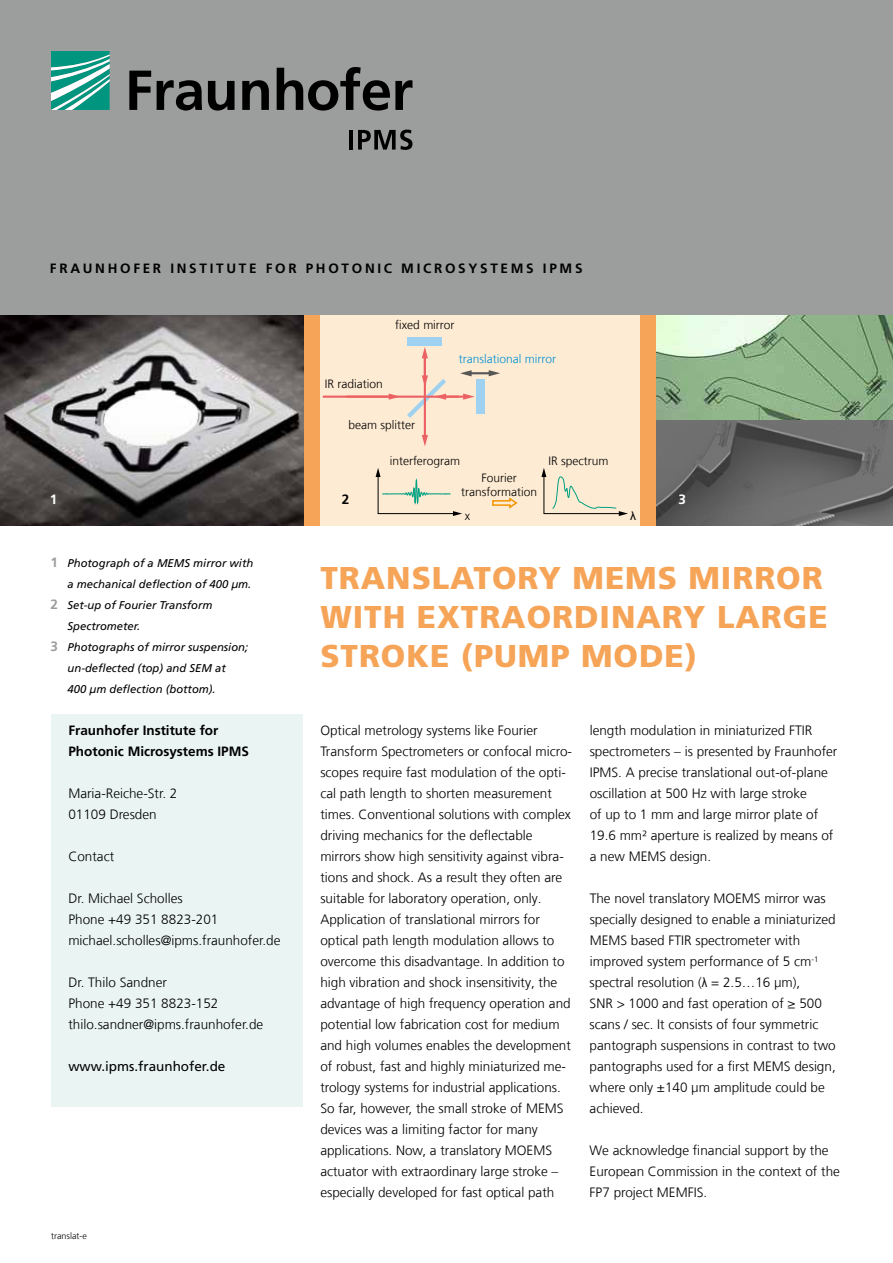
<style>
.page{position:relative;width:893px;height:1263px;background:#fff}
.page>*{position:absolute;margin:0;border:0;box-sizing:border-box;transform-origin:0 0}
.t1{font:900 31.5px/39px "Frutiger LT Com";letter-spacing:.03em;color:#f6a457}
.Text{font:300 13.5px/21px "Frutiger LT Com";color:#000}
.Imprint{font:300 13.5px "Frutiger LT Com";color:#000}
.Inst-name{font:700 13.5px "Frutiger LT Com";letter-spacing:.2em;color:#000}
.Imprint-2{font:700 13.5px/21px "Frutiger LT Com";color:#000}
.Imprint-3{font:13.5px "Frutiger LT Com";color:#000}
.PicNum{font:700 13.5px "Frutiger LT Com";color:#fff}
.PicNum-2{font:700 13.5px "Frutiger LT Com";color:#000}
.t2{font:300 12px/14.4px "Frutiger LT Com";color:#000;text-align:center}
.t3{font:300 12px "Frutiger LT Com";color:#0092d4}
.t4{font:12px "Arial";color:#000}
.t5{font:italic 11.25px/21px "Frutiger LT Com";color:#000}
.t6{font:300 9px "Frutiger LT Com";color:#000}
.s1{font-weight:700;font-style:normal;font-size:13.5px;color:#9c9d9d}
.s2{font-family:"Arial Narrow";font-weight:400}
</style>
<div class="page">
<div style="left:0;top:0;width:893px;height:315px;background:#9c9d9d"></div>
<svg style="left:51px;top:51px;width:59px;height:59px"></svg>
<svg style="left:129px;top:67px;width:283px;height:44px"></svg>
<hr style="left:349px;top:130px;width:4px;height:20px;background:#000">
<svg style="left:358px;top:130px;width:54px;height:20px"></svg>
<div style="left:0;top:315px;width:893px;height:210px;background:#f6a457"></div>
<div style="left:51px;top:714px;width:252px;height:392px;background:#eaf5f3"></div>
<img style="left:0;top:315px;width:303px;height:210px">
<img style="left:657px;top:315px;width:236px;height:105px">
<svg style="left:657px;top:420px;width:236px;height:105px;fill:#6c6c6c"></svg>
<div style="left:320px;top:315px;width:320px;height:210px;background:#feebd3"></div>
<svg style="left:376px;top:468px;width:86px;height:48px"></svg>
<svg style="left:541px;top:468px;width:87px;height:48px"></svg>
<div style="left:408px;top:337px;width:34px;height:9px;background:#9fd2f1"></div>
<div style="left:476px;top:380px;width:8px;height:34px;background:#9fd2f1"></div>
<svg style="left:492px;top:497px;width:26px;height:12px"></svg>
<hr style="left:346px;top:396px;width:113px;height:2px;background:#ec6163">
<hr style="left:424px;top:358px;width:2px;height:79px;background:#ec6163">
<svg style="left:422px;top:435px;width:6px;height:11px"></svg>
<hr style="left:323px;top:396px;width:68px;height:2px;background:#ec6163">
<svg style="left:389px;top:393px;width:11px;height:7px"></svg>
<svg style="left:422px;top:347px;width:6px;height:11px"></svg>
<hr style="left:444px;top:396px;width:21px;height:2px;background:#ec6163">
<svg style="left:463px;top:393px;width:12px;height:7px"></svg>
<svg style="left:407px;top:375px;width:39px;height:43px"></svg>
<hr style="left:469px;top:372px;width:22px;height:2px;background:#565656">
<svg style="left:489px;top:370px;width:11px;height:6px"></svg>
<svg style="left:460px;top:370px;width:12px;height:6px"></svg>
<p class="Inst-name" style="left:50px;top:260px;width:534px">FRAUNHOFER INSTITUTE FOR PHOTONIC MICROSYSTEMS IPMS</p>
<p class="t2" style="left:395px;top:317px;width:61px">fixed mirror</p>
<p class="t2" style="left:325px;top:377px;width:60px">IR radiation</p>
<p class="t2" style="left:348px;top:417px;width:68px">beam splitter</p>
<p class="t3" style="left:459px;top:351px;width:99px">translational mirror</p>
<p class="PicNum" style="left:50px;top:491px;width:9px">1</p>
<p class="t5" style="left:51px;top:553px;width:204px;text-align:right"><span class="s1">1</span> Photograph of a MEMS mirror with a mechanical deflection of 400 µm.</p>
<p class="t5" style="left:68px;top:595px;width:146px;text-indent:-17px"><span class="s1">2</span> Set-up of Fourier Transform<br>Spectrometer.</p>
<p class="t5" style="left:68px;top:637px;width:182px;text-indent:-17px"><span class="s1">3</span> Photographs of mirror suspension; un-deflected (top) and SEM at<br>400 µm deflection (bottom).</p>
<p class="Imprint-2" style="left:68px;top:720px;width:182px">Fraunhofer Institute for<br>Photonic Microsystems IPMS</p>
<p class="Imprint" style="left:68px;top:785px;width:110px">Maria-Reiche-Str. 2</p>
<p class="Imprint" style="left:68px;top:806px;width:90px">01109 Dresden</p>
<p class="Imprint" style="left:68px;top:848px;width:47px">Contact</p>
<p class="Imprint" style="left:68px;top:890px;width:116px">Dr. Michael Scholles</p>
<p class="Imprint" style="left:68px;top:911px;width:151px">Phone +49 351 8823-201</p>
<p class="Imprint" style="left:68px;top:933px;width:214px">michael.scholles@ipms.fraunhofer.de</p>
<p class="Imprint" style="left:68px;top:975px;width:100px">Dr. Thilo Sandner</p>
<p class="Imprint" style="left:68px;top:996px;width:151px">Phone +49 351 8823-152</p>
<p class="Imprint" style="left:68px;top:1017px;width:196px">thilo.sandner@ipms.fraunhofer.de</p>
<p class="Imprint-3" style="left:68px;top:1058px;width:159px">www.ipms.fraunhofer.de</p>
<p class="t6" style="left:51px;top:1231px;width:37px">translat-e</p>
<p class="PicNum-2" style="left:342px;top:491px;width:9px">2</p>
<p class="t2" style="left:390px;top:453px;width:72px">interferogram</p>
<p class="t2" style="left:548px;top:453px;width:61px">IR spectrum</p>
<p class="t2" style="left:461px;top:470px;width:77px">Fourier transformation</p>
<p class="t2" style="left:465px;top:509px;width:7px">x</p>
<p class="t4" style="left:630px;top:508px;width:7px">λ</p>
<p class="PicNum" style="left:678px;top:491px;width:9px">3</p>
<p class="t1" style="left:320px;top:558px;width:509px">TRANSLATORY MEMS MIRROR<br>WITH EXTRAORDINARY LARGE<br>STROKE (PUMP MODE)</p>
<p class="Text" style="left:320px;top:720px;width:253px">Optical metrology systems like Fourier Transform Spectrometers or confocal micro&shy;scopes require fast modulation of the opti&shy;cal path length to shorten measurement times. Conventional solutions with complex driving mechanics for the deflectable mirrors show high sensitivity against vibra&shy;tions and shock. As a result they often are suitable for laboratory operation, only.<br>Application of translational mirrors for optical path length modulation allows to overcome this disadvantage. In addition to high vibration and shock insensitivity, the advantage of high frequency operation and potential low fabrication cost for medium and high volumes enables the development of robust, fast and highly miniaturized me&shy;trology systems for industrial applications.<br>So far, however, the small stroke of MEMS devices was a limiting factor for many applications. Now, a translatory MOEMS actuator with extraordinary large stroke – especially developed for fast optical path</p>
<p class="Text" style="left:590px;top:720px;width:249px">length modulation in miniaturized FTIR spectrometers – is presented by Fraunhofer IPMS. A precise translational out-of-plane oscillation at 500 Hz with large stroke<br>of up to 1 mm and large mirror plate of 19.6 mm² aperture is realized by means of a new MEMS design.</p>
<p class="Text" style="left:590px;top:888px;width:248px">The novel translatory MOEMS mirror was specially designed to enable a miniaturized MEMS based FTIR spectrometer with improved system performance of 5 cm<sup>-1 </sup>spectral resolution (<span class="s2">λ</span> = 2.5…16 µm),<br>SNR &gt; 1000 and fast operation of ≥ 500 scans / sec. It consists of four symmetric pantograph suspensions in contrast to two pantographs used for a first MEMS design, where only ±140 µm amplitude could be achieved.</p>
<p class="Text" style="left:590px;top:1140px;width:252px">We acknowledge financial support by the<br>European Commission in the context of the<br>FP7 project MEMFIS.</p>
</div>
